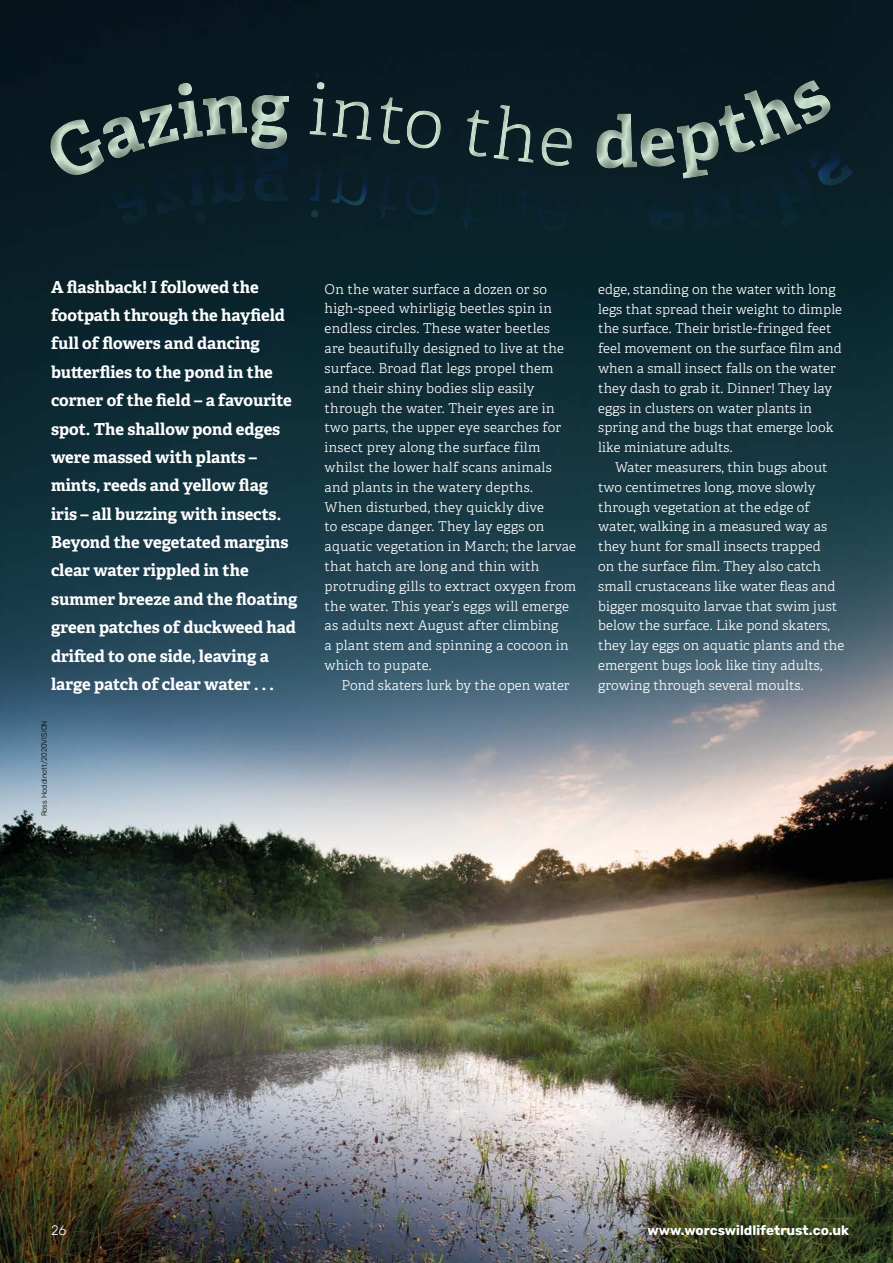
<style>
.page{position:relative;width:893px;height:1263px;background:#fff}
.page>*{position:absolute;margin:0;border:0;box-sizing:border-box;transform-origin:0 0}
.t1{font:700 16.5px/28.3px "Adelle";color:#fff}
.t2{font:300 13.5px/19.8px "Adelle";letter-spacing:.01em;color:#fff}
.t3{font:700 13.5px "Rubik";color:#fff}
.t4{font:300 13.5px "Rubik";color:#fff}
.t5{font:300 7.5px "Rubik";color:#000}
</style>
<div class="page">
<img style="left:0;top:0;width:893px;height:1263px">
<div style="left:59px;top:138px;width:806px;height:117px;background:#0a232a"></div>
<div style="left:35px;top:61px;width:811px;height:136px;background:#000;opacity:.5"></div>
<p class="t1" style="left:51px;top:272px;width:248px">A flashback! I followed the footpath through the hayfield full of flowers and dancing butterflies to the pond in the corner of the field – a favourite spot. The shallow pond edges were massed with plants – mints, reeds and yellow flag iris – all buzzing with insects.<br>Beyond the vegetated margins clear water rippled in the summer breeze and the floating green patches of duckweed had drifted to one side, leaving a large patch of clear water . . .</p>
<p class="t2" style="left:325px;top:279px;width:253px">On the water surface a dozen or so high-speed whirligig beetles spin in endless circles. These water beetles<br>are beautifully designed to live at the surface. Broad flat legs propel them and their shiny bodies slip easily through the water. Their eyes are in two parts, the upper eye searches for insect prey along the surface film whilst the lower half scans animals and plants in the watery depths.<br>When disturbed, they quickly dive<br>to escape danger. They lay eggs on aquatic vegetation in March; the larvae that hatch are long and thin with protruding gills to extract oxygen from the water. This year’s eggs will emerge as adults next August after climbing<br>a plant stem and spinning a cocoon in which to pupate.</p>
<p class="t2" style="left:342px;top:675px;width:229px">Pond skaters lurk by the open water</p>
<p class="t5" style="left:40px;top:816px;width:98px;rotate:-90deg">Ross Hoddinott/2020VISION</p>
<p class="t2" style="left:598px;top:279px;width:245px">edge, standing on the water with long legs that spread their weight to dimple the surface. Their bristle-fringed feet feel movement on the surface film and when a small insect falls on the water they dash to grab it. Dinner! They lay eggs in clusters on water plants in spring and the bugs that emerge look like miniature adults.</p>
<p class="t2" style="left:598px;top:457px;width:248px;text-indent:17px">Water measurers, thin bugs about two centimetres long, move slowly through vegetation at the edge of water, walking in a measured way as they hunt for small insects trapped<br>on the surface film. They also catch small crustaceans like water fleas and bigger mosquito larvae that swim just below the surface. Like pond skaters, they lay eggs on aquatic plants and the emergent bugs look like tiny adults, growing through several moults.</p>
<p class="t4" style="left:51px;top:1222px;width:17px">26</p>
<p class="t3" style="left:647px;top:1222px;width:203px">www.worcswildlifetrust.co.uk</p>
</div>
